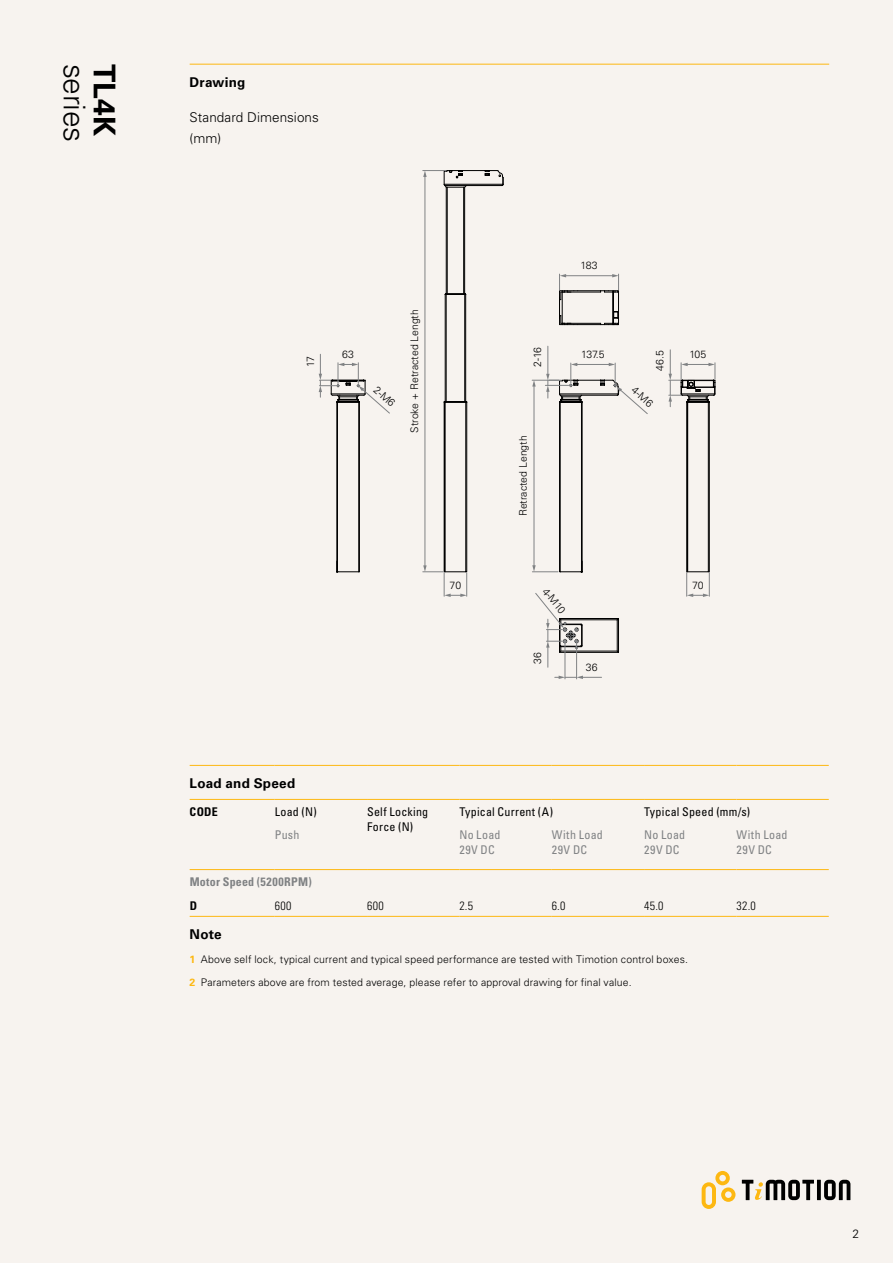
<style>
.page{position:relative;width:893px;height:1263px;background:#f7f3ef}
.page>*{position:absolute;margin:0;border:0;box-sizing:border-box;transform-origin:0 0}
.t1{font:300 30px "Univers LT Std";letter-spacing:-.015em;color:#000}
.t2{font:700 30px "Univers LT Std";color:#000}
.t3{font:700 13.5px "Univers LT Std";letter-spacing:.015em;color:#000}
.t4{font:300 13.5px/21px "Univers LT Std";letter-spacing:.005em;color:#000}
.t5{font:condensed 12px/15px "Univers LT Std";letter-spacing:.015em;color:#000}
.t6{font:condensed 12px/15px "Univers LT Std";letter-spacing:.04em;color:#808284}
.t7{font:300 condensed 12px "Univers LT Std";letter-spacing:.035em;color:#000}
.t8{font:700 condensed 12px "Univers LT Std";letter-spacing:.025em;color:#808284}
.t9{font:700 condensed 12px "Univers LT Std";color:#000}
.t10{font:300 12px "Univers LT Std";color:#000}
.t11{font:300 10.5px "Univers LT Std";letter-spacing:.01em;color:#000}
.s1{font-weight:700;color:#fdb812}
</style>
<div class="page">
<svg style="left:702px;top:1171px;width:33px;height:38px"></svg>
<svg style="left:817px;top:1180px;width:4px;height:20px"></svg>
<svg style="left:824px;top:1180px;width:26px;height:20px"></svg>
<svg style="left:742px;top:1180px;width:72px;height:20px"></svg>
<hr style="left:190px;top:765px;width:85px;height:1px;background:#fdb812">
<hr style="left:275px;top:765px;width:92px;height:1px;background:#fdb812">
<hr style="left:367px;top:765px;width:92px;height:1px;background:#fdb812">
<hr style="left:459px;top:765px;width:93px;height:1px;background:#fdb812">
<hr style="left:552px;top:765px;width:92px;height:1px;background:#fdb812">
<hr style="left:644px;top:765px;width:92px;height:1px;background:#fdb812">
<hr style="left:736px;top:765px;width:93px;height:1px;background:#fdb812">
<hr style="left:190px;top:799px;width:85px;height:1px;background:#fdb812">
<hr style="left:275px;top:799px;width:92px;height:1px;background:#fdb812">
<hr style="left:367px;top:799px;width:92px;height:1px;background:#fdb812">
<hr style="left:459px;top:799px;width:93px;height:1px;background:#fdb812">
<hr style="left:552px;top:799px;width:92px;height:1px;background:#fdb812">
<hr style="left:644px;top:799px;width:92px;height:1px;background:#fdb812">
<hr style="left:736px;top:799px;width:93px;height:1px;background:#fdb812">
<hr style="left:190px;top:869px;width:85px;height:1px;background:#fdb812">
<hr style="left:275px;top:869px;width:92px;height:1px;background:#fdb812">
<hr style="left:367px;top:869px;width:92px;height:1px;background:#fdb812">
<hr style="left:459px;top:869px;width:93px;height:1px;background:#fdb812">
<hr style="left:552px;top:869px;width:92px;height:1px;background:#fdb812">
<hr style="left:644px;top:869px;width:92px;height:1px;background:#fdb812">
<hr style="left:736px;top:869px;width:93px;height:1px;background:#fdb812">
<hr style="left:190px;top:916px;width:85px;height:1px;background:#fdb812">
<hr style="left:275px;top:916px;width:92px;height:1px;background:#fdb812">
<hr style="left:367px;top:916px;width:92px;height:1px;background:#fdb812">
<hr style="left:459px;top:916px;width:93px;height:1px;background:#fdb812">
<hr style="left:552px;top:916px;width:92px;height:1px;background:#fdb812">
<hr style="left:644px;top:916px;width:92px;height:1px;background:#fdb812">
<hr style="left:736px;top:916px;width:93px;height:1px;background:#fdb812">
<hr style="left:190px;top:64px;width:639px;height:1px;background:#fdb812">
<hr style="left:337px;top:402px;width:1px;height:170px;background:#000">
<hr style="left:358px;top:402px;width:1px;height:170px;background:#000">
<hr style="left:359px;top:402px;width:1px;height:170px;background:#000">
<svg style="left:338px;top:561px;width:21px;height:11px"></svg>
<hr style="left:445px;top:294px;width:1px;height:108px;background:#000">
<hr style="left:465px;top:294px;width:1px;height:108px;background:#000">
<hr style="left:446px;top:294px;width:1px;height:108px;background:#000">
<hr style="left:464px;top:294px;width:1px;height:108px;background:#000">
<svg style="left:447px;top:294px;width:17px;height:1px"></svg>
<hr style="left:464px;top:187px;width:1px;height:107px;background:#000">
<hr style="left:446px;top:187px;width:1px;height:107px;background:#000">
<hr style="left:463px;top:187px;width:1px;height:107px;background:#000">
<hr style="left:447px;top:187px;width:1px;height:107px;background:#000">
<hr style="left:565px;top:644px;width:1px;height:35px;background:#808284">
<hr style="left:576px;top:644px;width:1px;height:35px;background:#808284">
<svg style="left:559px;top:274px;width:60px;height:52px"></svg>
<hr style="left:425px;top:176px;width:1px;height:391px;background:#808284">
<svg style="left:423px;top:170px;width:81px;height:18px"></svg>
<svg style="left:555px;top:676px;width:47px;height:3px"></svg>
<svg style="left:535px;top:593px;width:84px;height:74px"></svg>
<svg style="left:532px;top:346px;width:116px;height:226px"></svg>
<svg style="left:668px;top:350px;width:48px;height:247px"></svg>
<svg style="left:319px;top:354px;width:71px;height:60px"></svg>
<svg style="left:423px;top:401px;width:44px;height:196px"></svg>
<h1 class="t1" style="left:92px;top:64px;width:80px;rotate:90deg">series</h1>
<h1 class="t2" style="left:122px;top:64px;width:74px;rotate:90deg">TL4K</h1>
<p class="t3" style="left:190px;top:74px;width:57px">Drawing</p>
<p class="t4" style="left:190px;top:107px;width:131px">Standard Dimensions (mm)</p>
<p class="t11" style="left:304px;top:367px;width:12px;rotate:-90deg">17</p>
<p class="t11" style="left:342px;top:348px;width:13px">63</p>
<p class="t11" style="left:580px;top:259px;width:19px">183</p>
<p class="t11" style="left:408px;top:433px;width:125px;rotate:-90deg">Stroke + Retracted Length</p>
<p class="t11" style="left:531px;top:367px;width:21px;rotate:-90deg">2-16</p>
<p class="t11" style="left:581px;top:348px;width:25px">137.5</p>
<p class="t11" style="left:653px;top:371px;width:22px;rotate:-90deg">46.5</p>
<p class="t11" style="left:379px;top:383px;width:26px;rotate:41deg">2-M6</p>
<p class="t11" style="left:637px;top:384px;width:26px;rotate:41deg">4-M6</p>
<p class="t11" style="left:517px;top:516px;width:82px;rotate:-90deg">Retracted Length</p>
<p class="t11" style="left:450px;top:579px;width:13px">70</p>
<p class="t11" style="left:550px;top:585px;width:31px;rotate:51deg">4-M10</p>
<p class="t11" style="left:531px;top:664px;width:13px;rotate:-90deg">36</p>
<p class="t11" style="left:586px;top:660px;width:13px">36</p>
<p class="t11" style="left:690px;top:348px;width:18px">105</p>
<p class="t11" style="left:692px;top:579px;width:13px">70</p>
<p class="t3" style="left:190px;top:775px;width:107px">Load and Speed</p>
<p class="t9" style="left:190px;top:804px;width:30px">CODE</p>
<p class="t5" style="left:275px;top:804px;width:43px">Load (N)</p>
<p class="t5" style="left:367px;top:804px;width:63px">Self Locking<br>Force (N)</p>
<p class="t5" style="left:459px;top:804px;width:95px">Typical Current (A)</p>
<p class="t5" style="left:644px;top:804px;width:108px">Typical Speed (mm/s)</p>
<p class="t6" style="left:275px;top:827px;width:26px">Push</p>
<p class="t6" style="left:459px;top:827px;width:43px">No Load<br>29V DC</p>
<p class="t6" style="left:552px;top:827px;width:53px">With Load<br>29V DC</p>
<p class="t6" style="left:644px;top:827px;width:43px">No Load<br>29V DC</p>
<p class="t6" style="left:736px;top:827px;width:53px">With Load<br>29V DC</p>
<p class="t8" style="left:190px;top:875px;width:124px">Motor Speed (5200RPM)</p>
<p class="t9" style="left:190px;top:898px;width:9px">D</p>
<p class="t7" style="left:275px;top:898px;width:18px">600</p>
<p class="t7" style="left:367px;top:898px;width:18px">600</p>
<p class="t7" style="left:459px;top:898px;width:15px">2.5</p>
<p class="t7" style="left:552px;top:898px;width:15px">6.0</p>
<p class="t7" style="left:644px;top:898px;width:21px">45.0</p>
<p class="t7" style="left:736px;top:898px;width:21px">32.0</p>
<p class="t3" style="left:190px;top:926px;width:34px">Note</p>
<p class="t11" style="left:190px;top:952px;width:500px"><span class="s1">1</span> Above self lock, typical current and typical speed performance are tested with Timotion control boxes.</p>
<p class="t11" style="left:190px;top:976px;width:443px"><span class="s1">2</span> Parameters above are from tested average, please refer to approval drawing for final value.</p>
<p class="t10" style="left:852px;top:1226px;width:8px">2</p>
</div>
